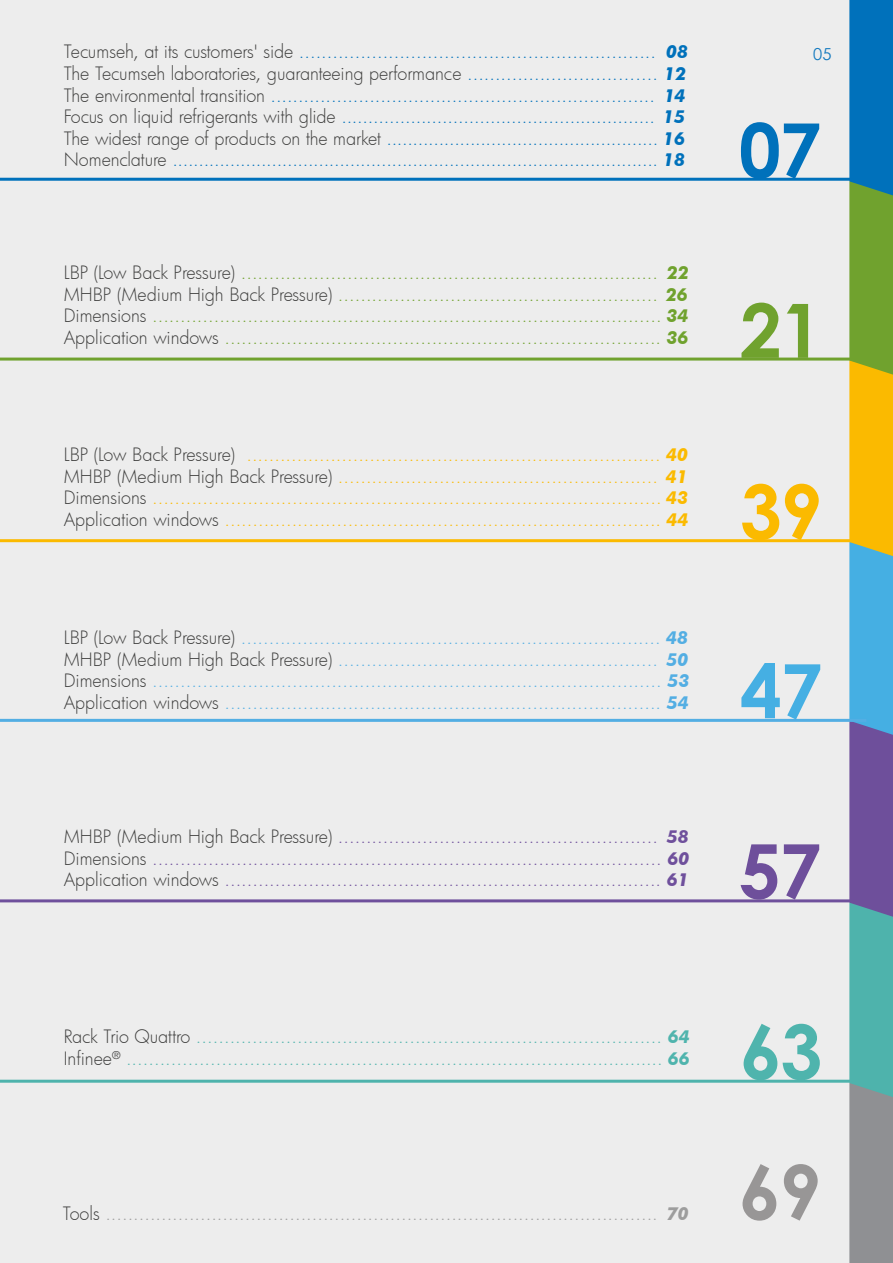
<style>
.page{position:relative;width:893px;height:1263px;background:#ededed}
.page>*{position:absolute;margin:0;border:0;box-sizing:border-box;transform-origin:0 0}
.t1{font:700 75px "Century Gothic";color:#45afe3}
.t2{font:700 75px "Century Gothic";color:#6e4f9b}
.t3{font:700 75px "Century Gothic";color:#989696}
.t4{font:700 75px "Century Gothic";color:#0071bb}
.t5{font:700 75px "Century Gothic";color:#70a22e}
.t6{font:700 75px "Century Gothic";color:#fbba00}
.t7{font:700 75px "Century Gothic";color:#4fb4ad}
.t8{font:300 18px/21.6px "Futura";letter-spacing:-.005em;color:#0071bb}
.t9{font:300 18px/21.6px "Futura";color:#70a22e;text-align:justify}
.t10{font:300 18px/21.6px "Futura";color:#53aee3;text-align:justify}
.t11{font:300 18px/21.6px "Futura";color:#fbba00;text-align:justify}
.t12{font:300 18px/21.6px "Futura";color:#6f509c;text-align:justify}
.t13{font:300 18px/21.6px "Futura";letter-spacing:-.005em;color:#4fb4ad}
.t14{font:300 18px "Futura";color:#9d9d9d}
.t15{font:16.5px "Century Gothic";color:#1178be}
.s1{color:#3d3d3c}
.s2{font-family:"Futura BT";font-weight:700;font-style:italic}
</style>
<div class="page">
<svg style="left:849px;top:0;width:44px;height:1263px;background:#6d9486"></svg>
<svg style="left:649px;top:177px;width:200px;height:903px"></svg>
<hr style="left:0;top:719px;width:866px;height:3px;background:#53aee3">
<hr style="left:0;top:899px;width:850px;height:3px;background:#6f509c">
<hr style="left:0;top:1080px;width:866px;height:3px;background:#4eb3ac">
<hr style="left:0;top:178px;width:851px;height:3px;background:#0071bb">
<hr style="left:0;top:358px;width:850px;height:3px;background:#70a22e">
<hr style="left:0;top:539px;width:850px;height:3px;background:#fbba00">
<p class="t8" style="left:64px;top:41px;width:626px"><span class="s1">Tecumseh, at its customers' side</span> ................................................................ <span class="s2">08<br></span><span class="s1">The Tecumseh laboratories, guaranteeing performance</span> .................................. <span class="s2">12<br></span><span class="s1">The environmental transition</span> ...................................................................... <span class="s2">14<br></span><span class="s1">Focus on liquid refrigerants with glide</span> ........................................................... <span class="s2">15<br></span><span class="s1">The widest range of products on the market</span> .................................................... <span class="s2">16<br></span><span class="s1">Nomenclature</span> ............................................................................................. <span class="s2">18</span></p>
<p class="t9" style="left:64px;top:261px;width:626px"><span class="s1">LBP (Low Back Pressure)</span> ........................................................................... <span class="s2">22<br></span><span class="s1">MHBP (Medium High Back Pressure)</span> ......................................................... <span class="s2">26<br></span><span class="s1">Dimensions</span> ........................................................................................... <span class="s2">34<br></span><span class="s1">Application windows</span> .............................................................................. <span class="s2">36</span></p>
<p class="t11" style="left:64px;top:443px;width:626px"><span class="s1">LBP (Low Back Pressure)</span> .......................................................................... <span class="s2">40<br></span><span class="s1">MHBP (Medium High Back Pressure)</span> ......................................................... <span class="s2">41<br></span><span class="s1">Dimensions</span> ........................................................................................... <span class="s2">43<br></span><span class="s1">Application windows</span> .............................................................................. <span class="s2">44</span></p>
<p class="t10" style="left:64px;top:626px;width:627px"><span class="s1">LBP (Low Back Pressure)</span> ........................................................................... <span class="s2">48<br></span><span class="s1">MHBP (Medium High Back Pressure)</span> ......................................................... <span class="s2">50<br></span><span class="s1">Dimensions</span> ........................................................................................... <span class="s2">53<br></span><span class="s1">Application windows</span> .............................................................................. <span class="s2">54</span></p>
<p class="t12" style="left:64px;top:825px;width:627px"><span class="s1">MHBP (Medium High Back Pressure)</span> ......................................................... <span class="s2">58<br></span><span class="s1">Dimensions</span> ........................................................................................... <span class="s2">60<br></span><span class="s1">Application windows</span> .............................................................................. <span class="s2">61</span></p>
<p class="t13" style="left:64px;top:1025px;width:628px"><span class="s1">Rack Trio Quattro</span> ................................................................................... <span class="s2">64<br></span><span class="s1">Infinee</span><sup>®</sup> ................................................................................................ <span class="s2">66</span></p>
<p class="t14" style="left:63px;top:1201px;width:628px"><span class="s1">Tools</span> ................................................................................................... <span class="s2">70</span></p>
<p class="t15" style="left:813px;top:43px;width:20px">05</p>
<h1 class="t4" style="left:739px;top:93px;width:84px">07</h1>
<h1 class="t5" style="left:740px;top:274px;width:84px">21</h1>
<h1 class="t6" style="left:740px;top:455px;width:84px">39</h1>
<h1 class="t1" style="left:740px;top:634px;width:84px">47</h1>
<h1 class="t2" style="left:739px;top:814px;width:84px">57</h1>
<h1 class="t7" style="left:740px;top:995px;width:84px">63</h1>
<h1 class="t3" style="left:739px;top:1135px;width:84px">69</h1>
</div>
